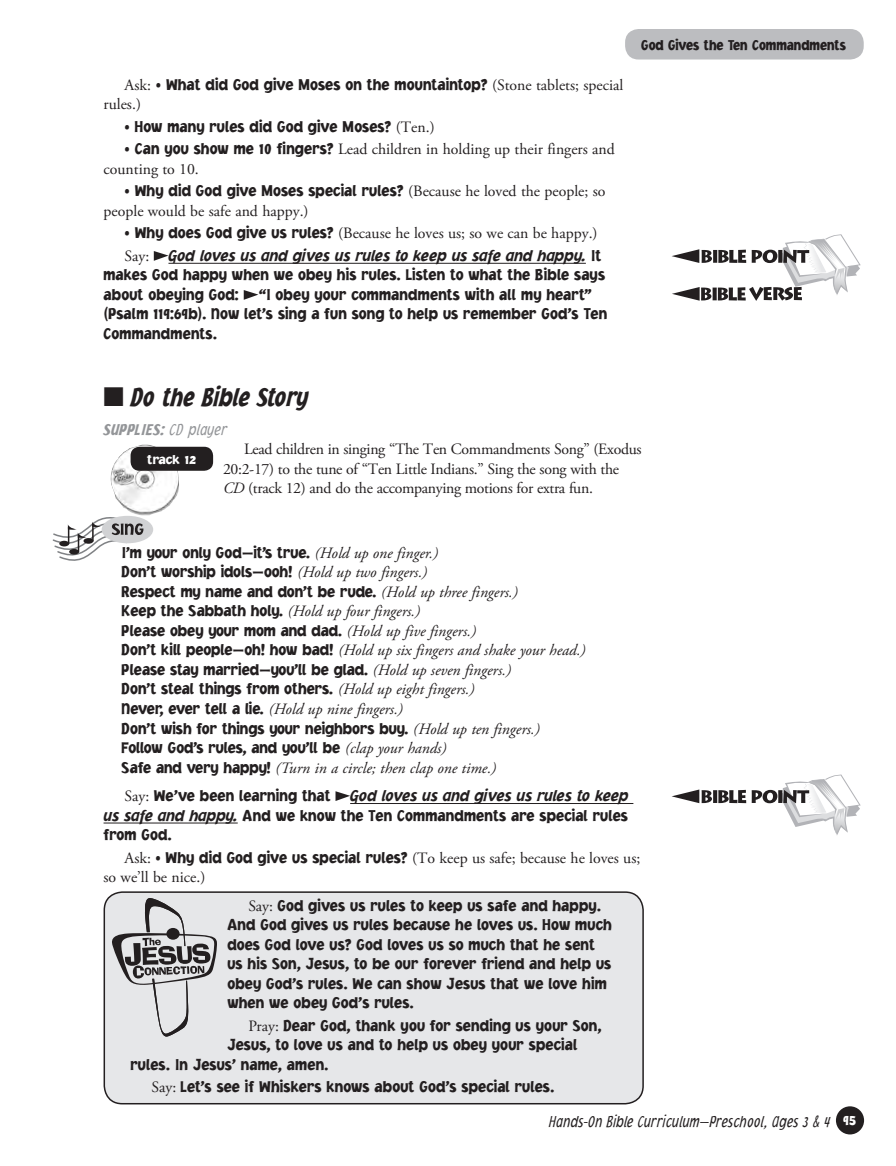
<style>
.page{position:relative;width:896px;height:1166px;background:#fff}
.page>*{position:absolute;margin:0;border:0;box-sizing:border-box;transform-origin:0 0}
.Main_Subhead{font:italic 900 27px "Jacoby Cond ICG";letter-spacing:-.015em;color:#231f20;scale:.9 1}
.Jesus_Connection_tex{font:900 16.5px/19.5px "Jacoby ICG";letter-spacing:.005em;color:#231f20;scale:.9 1}
.Lyrics{font:900 16.5px "Jacoby ICG";color:#231f20;scale:.9 1}
.t1{font:italic 300 16.5px "Jacoby Cond ICG";color:#231f20;scale:.9 1}
.Lyrics_1st_line{font:900 16.5px "Jacoby ICG";color:#231f20;scale:.9 1}
.Main_Supplies{font:italic 900 16.5px "Jacoby Cond ICG";letter-spacing:.03em;color:#939598;scale:.95 1}
.t2{font:15.75px/19.5px "Adobe Garamond Pro";color:#231f20}
.t3{font:15.75px/19.5px "Adobe Garamond Pro";letter-spacing:-.02em;color:#231f20}
.Lyrics-2{font:italic 15.75px "Adobe Garamond Pro";color:#231f20}
.Lyrics_last_line{font:italic 15.75px "Adobe Garamond Pro";color:#231f20}
.t4{font:900 15px "Jacoby Cond ICG";color:#231f20}
.t5{font:900 13.5px "Jacoby ICG";color:#fff}
.s1{font-family:"Adobe Garamond Pro";font-weight:400;font-size:15.75px}
.s2{font-family:"Jacoby ICG";font-weight:900;font-size:16.5px}
.s3{font-style:italic}
.s4{font-weight:300}
.s5{font-family:"Adobe Garamond Pro";font-weight:400;font-style:italic;font-size:15.75px}
.s6{font-family:"Jacoby ICG";font-weight:900;font-style:normal;font-size:16.5px}
.s7{font-weight:900;font-style:normal;font-size:15px;color:#fff}
</style>
<div class="page">
<div style="left:835px;top:1106px;width:29px;height:28px;background:#231f20;border-radius:50%"></div>
<div style="left:625px;top:29px;width:238px;height:30px;background:#bcbdc0;border-radius:14px"></div>
<div style="left:104px;top:892px;width:539px;height:211px;background:#e6e7e9;border-radius:18px"></div>
<div style="left:104px;top:891px;width:540px;height:213px;border:2px solid #231f20;border-radius:18px"></div>
<hr style="left:168px;top:263px;width:418px;height:1px;background:#231f20">
<hr style="left:350px;top:803px;width:283px;height:1px;background:#231f20">
<hr style="left:104px;top:822px;width:134px;height:1px;background:#231f20">
<svg style="left:154px;top:251px;width:14px;height:10px"></svg>
<svg style="left:244px;top:290px;width:14px;height:10px"></svg>
<svg style="left:335px;top:791px;width:15px;height:10px"></svg>
<svg style="left:672px;top:234px;width:188px;height:67px"></svg>
<div style="left:102px;top:516px;width:51px;height:27px;background:#d1d2d4;border-radius:50%"></div>
<svg style="left:52px;top:515px;width:91px;height:46px"></svg>
<svg style="left:672px;top:774px;width:188px;height:61px"></svg>
<img style="left:110px;top:444px;width:72px;height:71px">
<div style="left:130px;top:447px;width:83px;height:24px;background:#231f20;border-radius:9px"></div>
<svg style="left:112px;top:898px;width:105px;height:139px"></svg>
<p class="Jesus_Connection_tex" style="left:124px;top:74px;width:556px"><span class="s1">Ask:</span> • What did God give Moses on the mountaintop? <span class="s1">(Stone tablets; special</span></p>
<p class="t2" style="left:103px;top:95px;width:39px">rules.)</p>
<p class="Jesus_Connection_tex" style="left:124px;top:116px;width:346px">• How many rules did God give Moses? <span class="s1">(Ten.)</span></p>
<p class="t2" style="left:104px;top:140px;width:513px;text-indent:21px"><span class="s2">• Can you show me 10 fingers?</span> Lead children in holding up their fingers and counting to 10.</p>
<p class="Jesus_Connection_tex" style="left:124px;top:181px;width:536px">• Why did God give Moses special rules? <span class="s1">(Because he loved the people; so</span></p>
<p class="t2" style="left:104px;top:202px;width:207px">people would be safe and happy.)</p>
<p class="t2" style="left:124px;top:224px;width:474px"><span class="s2">• Why does God give us rules?</span> (Because he loves us; so we can be happy.)</p>
<p class="Jesus_Connection_tex" style="left:103px;top:245px;width:561px;text-indent:21px"><span class="s1">Say:</span> <span class="s3">God loves us and gives us rules to keep us safe and happy.</span> It makes God happy when we obey his rules. Listen to what the Bible says about obeying God: “I obey your commandments with all my heart” (Psalm 119:69b). Now let’s sing a fun song to help us remember God’s Ten Commandments.</p>
<p class="t4" style="left:641px;top:36px;width:206px">God Gives the Ten Commandments</p>
<p class="Main_Subhead" style="left:104px;top:381px;width:229px">■ Do the Bible Story</p>
<p class="Main_Supplies" style="left:104px;top:419px;width:132px">SUPPLIES: <span class="s4">CD player</span></p>
<p class="t3" style="left:223px;top:440px;width:420px;text-indent:21px">Lead children in singing “The Ten Commandments Song” (Exodus<br>20:2-17) to the tune of “Ten Little Indians.” Sing the song with the<br><span class="s3">CD</span> (track 12) and do the accompanying motions for extra fun.</p>
<p class="t5" style="left:147px;top:451px;width:50px">track 12</p>
<p class="Lyrics_1st_line" style="left:122px;top:542px;width:353px">I’m your only God—it’s true. <span class="s5">(Hold up one finger.)</span></p>
<p class="Lyrics" style="left:122px;top:562px;width:341px">Don’t worship idols—ooh! <span class="s5">(Hold up two fingers.)</span></p>
<p class="Lyrics" style="left:122px;top:581px;width:442px">Respect my name and don’t be rude. <span class="s5">(Hold up three fingers.)</span></p>
<p class="Lyrics-2" style="left:122px;top:602px;width:300px"><span class="s6">Keep the Sabbath holy.</span> (Hold up four fingers.)</p>
<p class="Lyrics" style="left:122px;top:620px;width:395px">Please obey your mom and dad. <span class="s5">(Hold up five fingers.)</span></p>
<p class="Lyrics-2" style="left:122px;top:641px;width:465px"><span class="s6">Don’t kill people—oh! how bad!</span> (Hold up six fingers and shake your head.)</p>
<p class="Lyrics" style="left:122px;top:659px;width:434px">Please stay married—you’ll be glad. <span class="s5">(Hold up seven fingers.)</span></p>
<p class="Lyrics" style="left:122px;top:679px;width:394px">Don’t steal things from others. <span class="s5">(Hold up eight fingers.)</span></p>
<p class="Lyrics-2" style="left:122px;top:699px;width:283px"><span class="s6">Never, ever tell a lie.</span> (Hold up nine fingers.)</p>
<p class="Lyrics" style="left:122px;top:718px;width:466px">Don’t wish for things your neighbors buy. <span class="s5">(Hold up ten fingers.)</span></p>
<p class="Lyrics" style="left:122px;top:737px;width:362px">Follow God’s rules, and you’ll be <span class="s5">(clap your hands)</span></p>
<p class="Lyrics_last_line" style="left:122px;top:758px;width:376px"><span class="s6">Safe and very happy!</span> (Turn in a circle; then clap one time.)</p>
<p class="Jesus_Connection_tex" style="left:103px;top:785px;width:584px;text-align:justify;text-indent:21px"><span class="s1">Say:</span> We’ve been learning that <span class="s3">God loves us and gives us rules to keep us safe and happy.</span> And we know the Ten Commandments are special rules from God.</p>
<p class="t2" style="left:104px;top:848px;width:538px;text-indent:21px">Ask: <span class="s2">• Why did God give us special rules?</span> (To keep us safe; because he loves us; so we’ll be nice.)</p>
<p class="Jesus_Connection_tex" style="left:227px;top:895px;width:429px;text-indent:21px"><span class="s1">Say:</span> God gives us rules to keep us safe and happy.<br>And God gives us rules because he loves us. How much does God love us? God loves us so much that he sent us his Son, Jesus, to be our forever friend and help us obey God’s rules. We can show Jesus that we love him when we obey God’s rules.</p>
<p class="Jesus_Connection_tex" style="left:248px;top:1015px;width:394px"><span class="s1">Pray:</span> Dear God, thank you for sending us your Son,</p>
<p class="Jesus_Connection_tex" style="left:227px;top:1034px;width:390px">Jesus, to love us and to help us obey your special</p>
<p class="Jesus_Connection_tex" style="left:130px;top:1054px;width:221px">rules. In Jesus’ name, amen.</p>
<p class="Jesus_Connection_tex" style="left:152px;top:1076px;width:449px"><span class="s1">Say:</span> Let’s see if Whiskers knows about God’s special rules.</p>
<p class="t1" style="left:549px;top:1111px;width:342px">Hands-On Bible Curriculum—Preschool, Ages 3 &amp; 4 <span class="s7">95</span></p>
</div>
